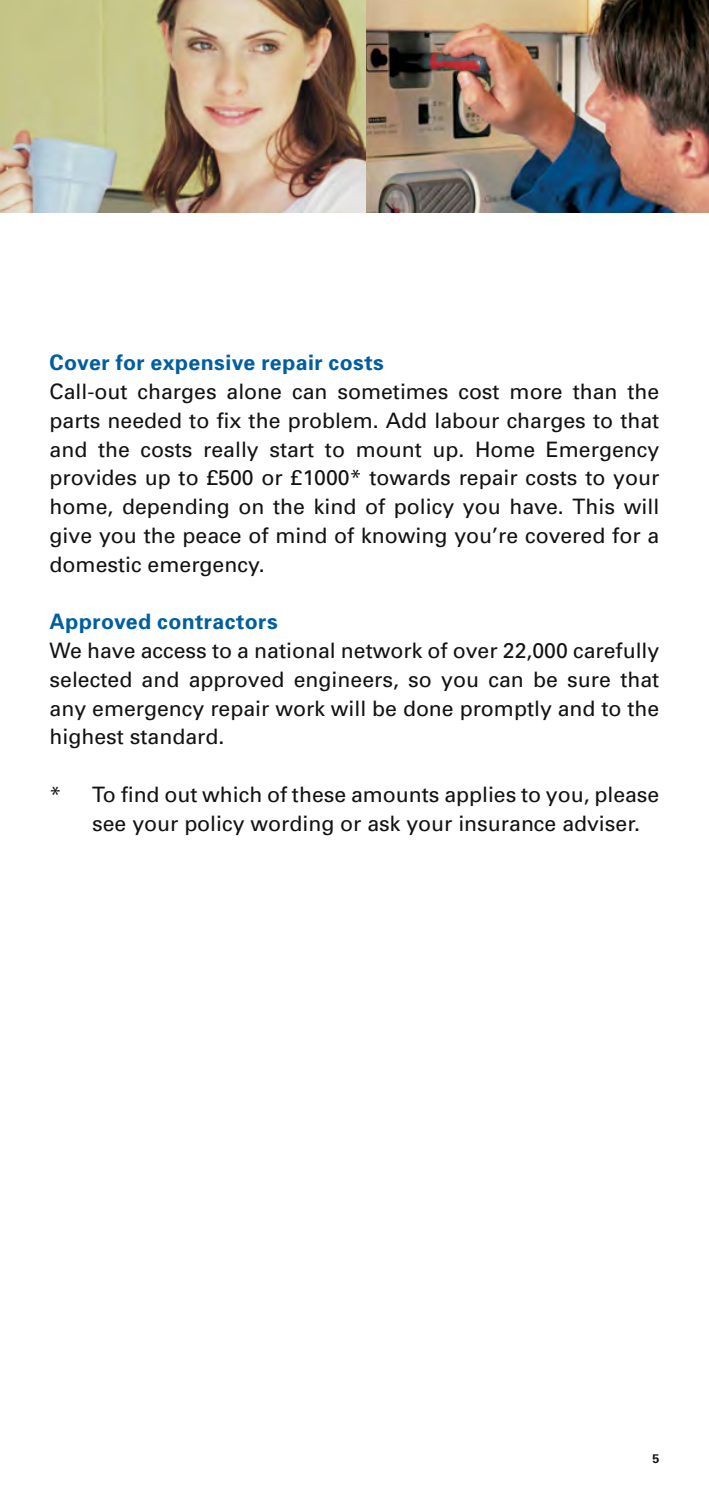
<style>
.page{position:relative;width:709px;height:1489px;background:#fff}
.page>*{position:absolute;margin:0;border:0;box-sizing:border-box;transform-origin:0 0}
.t1{font:21.25px/28.8px "Univers";color:#121212;text-align:justify}
.t2{font:700 21.25px "Univers";letter-spacing:.02em;color:#005fa0}
.t3{font:700 12.5px "Univers";color:#121212}
</style>
<div class="page">
<img style="left:0;top:0;width:709px;height:213px">
<p class="t2" style="left:50px;top:350px;width:336px">Cover for expensive repair costs</p>
<p class="t1" style="left:50px;top:377px;width:611px">Call-out charges alone can sometimes cost more than the parts needed to fix the problem. Add labour charges to that and the costs really start to mount up. Home Emergency provides up to £500 or £1000* towards repair costs to your home, depending on the kind of policy you have. This will give you the peace of mind of knowing you’re covered for a domestic emergency.</p>
<p class="t2" style="left:50px;top:609px;width:229px">Approved contractors</p>
<p class="t1" style="left:50px;top:636px;width:611px">We have access to a national network of over 22,000 carefully selected and approved engineers, so you can be sure that any emergency repair work will be done promptly and to the highest standard.</p>
<p class="t1" style="left:92px;top:780px;width:568px;text-indent:-43px">* To find out which of these amounts applies to you, please see your policy wording or ask your insurance adviser.</p>
<p class="t3" style="left:652px;top:1451px;width:8px">5</p>
</div>
